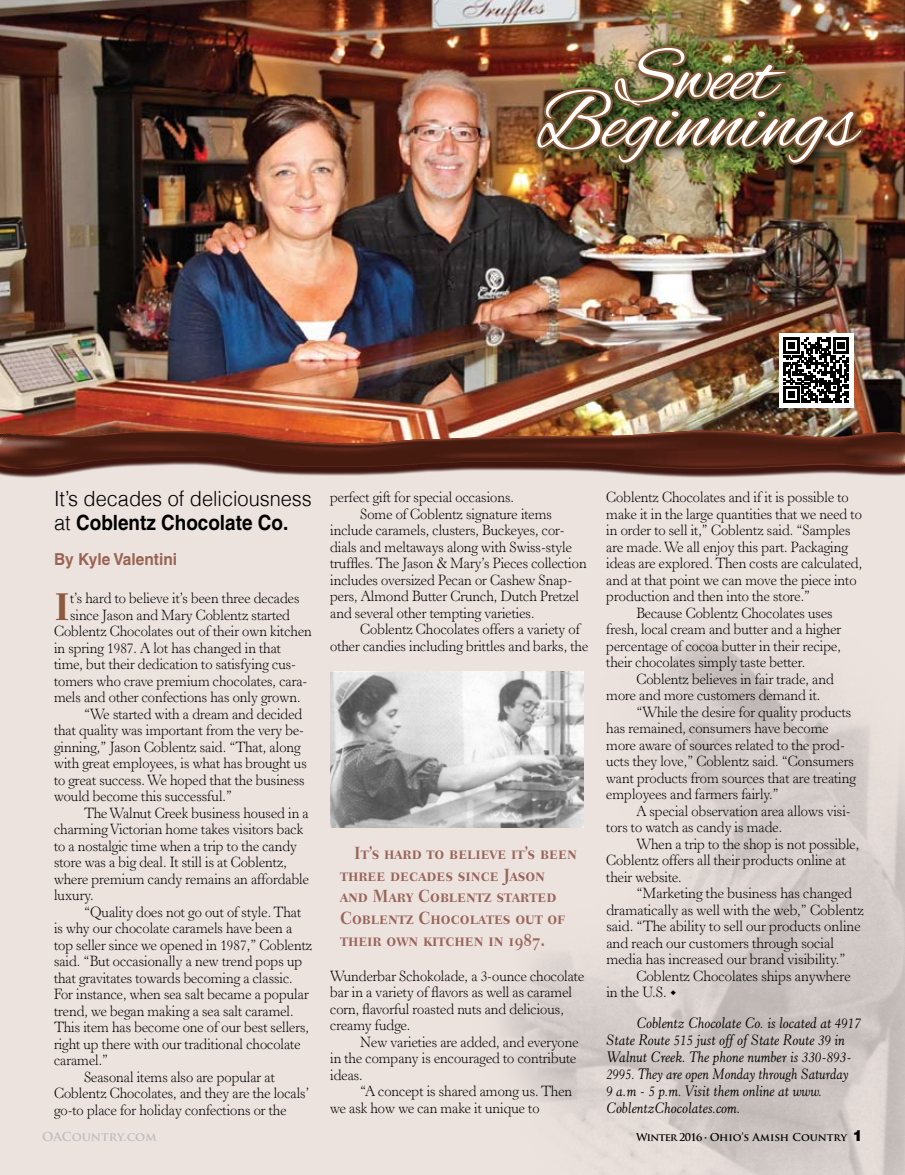
<style>
.page{position:relative;width:905px;height:1175px;background:#fff}
.page>*{position:absolute;margin:0;border:0;box-sizing:border-box;transform-origin:0 0}
.t1{font:39.3px "Fairfield LH Bold SC";color:#8c583e}
.t2{font:300 21px/24px "Helvetica";color:#000;scale:.95 1}
.t3{font:18px/21.6px "Fairfield LH Bold SC";color:#9a655a;scale:.89 1}
.t4{font:700 16.5px "Helvetica";color:#996353;scale:.94 1}
.t5{font:300 15px/16.5px "Horley Old Style";color:#000;scale:.94 1}
.t6{font:300 15px "Horley Old Style";color:#000;scale:.96 1}
.t7{font:italic 15px/17.1px "Horley Old Style";color:#000;scale:.91 1}
.t8{font:700 12px "Trajan Pro";color:#bcbdc0}
.t9{font:700 10.5px "Trajan Pro";letter-spacing:-.02em;color:#000}
.s1{font-weight:700}
.s2{font-family:"Bickley Script Let Plain";font-weight:400}
.s3{font-family:"Helvetica";font-weight:900;font-size:15px}
</style>
<div class="page">
<div style="left:0;top:452px;width:904px;height:722px;background:#ece3df"></div>
<img style="left:474px;top:638px;width:430px;height:536px">
<img style="left:0;top:0;width:904px;height:430px">
<img style="left:331px;top:671px;width:252px;height:156px">
<svg style="left:0;top:430px;width:904px;height:48px"></svg>
<div style="left:527px;top:38px;width:348px;height:139px;background:#000;opacity:.87"></div>
<img style="left:534px;top:45px;width:330px;height:121px">
<div style="left:778px;top:333px;width:75px;height:74px;background:#fff"></div>
<svg style="left:783px;top:337px;width:65px;height:65px"></svg>
<svg style="left:671px;top:990px;width:5px;height:5px"></svg>
<h2 class="t2" style="left:54px;top:487px;width:273px">It’s decades of deliciousness at <span class="s1">Coblentz Chocolate Co.</span></h2>
<p class="t4" style="left:54px;top:549px;width:132px">By Kyle Valentini</p>
<h1 class="t1" style="left:54px;top:585px;width:18px">I</h1>
<p class="t5" style="left:70px;top:590px;width:245px">t’s hard to believe it’s been three decades</p>
<p class="t5" style="left:70px;top:607px;width:235px">since Jason and Mary Coblentz started</p>
<p class="t5" style="left:54px;top:623px;width:276px">Coblentz Chocolates out of their own kitchen</p>
<p class="t5" style="left:54px;top:640px;width:243px">in spring 1987. A lot has changed in that</p>
<p class="t5" style="left:54px;top:656px;width:259px">time, but their dedication to satisfying cus-</p>
<p class="t5" style="left:54px;top:673px;width:271px">tomers who crave premium chocolates, cara-</p>
<p class="t5" style="left:54px;top:689px;width:264px">mels and other confections has only grown.</p>
<p class="t5" style="left:84px;top:706px;width:234px">“We started with a dream and decided</p>
<p class="t5" style="left:54px;top:722px;width:267px">that quality was important from the very be-</p>
<p class="t5" style="left:54px;top:739px;width:264px">ginning,” Jason Coblentz said. “That, along</p>
<p class="t5" style="left:54px;top:755px;width:270px">with great employees, is what has brought us</p>
<p class="t5" style="left:54px;top:772px;width:268px">to great success. We hoped that the business</p>
<p class="t5" style="left:54px;top:788px;width:191px">would become this successful.”</p>
<p class="t5" style="left:84px;top:805px;width:240px">The Walnut Creek business housed in a</p>
<p class="t5" style="left:54px;top:821px;width:266px">charming Victorian home takes visitors back</p>
<p class="t5" style="left:54px;top:838px;width:260px">to a nostalgic time when a trip to the candy</p>
<p class="t5" style="left:54px;top:854px;width:249px">store was a big deal. It still is at Coblentz,</p>
<p class="t5" style="left:54px;top:871px;width:273px">where premium candy remains an affordable</p>
<p class="t5" style="left:54px;top:887px;width:44px">luxury.</p>
<p class="t5" style="left:84px;top:904px;width:232px">“Quality does not go out of style. That</p>
<p class="t5" style="left:54px;top:920px;width:255px">is why our chocolate caramels have been a</p>
<p class="t5" style="left:54px;top:937px;width:276px">top seller since we opened in 1987,” Coblentz</p>
<p class="t5" style="left:54px;top:953px;width:265px">said. “But occasionally a new trend pops up</p>
<p class="t5" style="left:54px;top:970px;width:255px">that gravitates towards becoming a classic.</p>
<p class="t5" style="left:54px;top:986px;width:272px">For instance, when sea salt became a popular</p>
<p class="t5" style="left:54px;top:1003px;width:256px">trend, we began making a sea salt caramel.</p>
<p class="t5" style="left:54px;top:1019px;width:273px">This item has become one of our best sellers,</p>
<p class="t5" style="left:54px;top:1036px;width:264px">right up there with our traditional chocolate</p>
<p class="t5" style="left:54px;top:1052px;width:59px">caramel.”</p>
<p class="t5" style="left:84px;top:1069px;width:204px">Seasonal items also are popular at</p>
<p class="t5" style="left:54px;top:1085px;width:273px">Coblentz Chocolates, and they are the locals’</p>
<p class="t5" style="left:54px;top:1102px;width:249px">go-to place for holiday confections or the</p>
<p class="t5" style="left:330px;top:489px;width:197px">perfect gift for special occasions.</p>
<p class="t5" style="left:360px;top:506px;width:205px">Some of Coblentz signature items</p>
<p class="t5" style="left:330px;top:522px;width:251px">include caramels, clusters, Buckeyes, cor-</p>
<p class="t5" style="left:330px;top:539px;width:259px">dials and meltaways along with Swiss-style</p>
<p class="t5" style="left:330px;top:555px;width:274px">truffles. The Jason &amp; Mary’s Pieces collection</p>
<p class="t5" style="left:330px;top:572px;width:259px">includes oversized Pecan or Cashew Snap-</p>
<p class="t5" style="left:330px;top:588px;width:266px">pers, Almond Butter Crunch, Dutch Pretzel</p>
<p class="t5" style="left:330px;top:605px;width:219px">and several other tempting varieties.</p>
<p class="t5" style="left:360px;top:621px;width:235px">Coblentz Chocolates offers a variety of</p>
<p class="t5" style="left:330px;top:638px;width:276px">other candies including brittles and barks, the</p>
<p class="t3" style="left:340px;top:843px;width:267px;text-indent:14px">It’s hard to believe it’s been three decades since Jason and Mary Coblentz started<br>Coblentz Chocolates out of their own kitchen in 1987.</p>
<p class="t5" style="left:330px;top:968px;width:272px">Wunderbar Schokolade, a 3-ounce chocolate bar in a variety of flavors as well as caramel corn, flavorful roasted nuts and delicious, creamy fudge.</p>
<p class="t5" style="left:330px;top:1034px;width:266px;text-indent:30px">New varieties are added, and everyone in the company is encouraged to contribute ideas.</p>
<p class="t5" style="left:330px;top:1083px;width:259px;text-indent:30px">“A concept is shared among us. Then we ask how we can make it unique to</p>
<p class="t5" style="left:606px;top:489px;width:259px">Coblentz Chocolates and if it is possible to</p>
<p class="t5" style="left:606px;top:506px;width:273px">make it in the large quantities that we need to</p>
<p class="t5" style="left:606px;top:522px;width:261px">in order to sell it,” Coblentz said. “Samples</p>
<p class="t5" style="left:606px;top:539px;width:258px">are made. We all enjoy this part. Packaging</p>
<p class="t5" style="left:606px;top:555px;width:274px">ideas are explored. Then costs are calculated,</p>
<p class="t5" style="left:606px;top:572px;width:268px">and at that point we can move the piece into</p>
<p class="t5" style="left:606px;top:588px;width:218px">production and then into the store.”</p>
<p class="t5" style="left:636px;top:605px;width:210px">Because Coblentz Chocolates uses</p>
<p class="t5" style="left:606px;top:621px;width:251px">fresh, local cream and butter and a higher</p>
<p class="t5" style="left:606px;top:638px;width:251px">percentage of cocoa butter in their recipe,</p>
<p class="t5" style="left:606px;top:654px;width:213px">their chocolates simply taste better.</p>
<p class="t5" style="left:636px;top:671px;width:212px">Coblentz believes in fair trade, and</p>
<p class="t5" style="left:606px;top:687px;width:229px">more and more customers demand it.</p>
<p class="t5" style="left:636px;top:704px;width:230px">“While the desire for quality products</p>
<p class="t5" style="left:606px;top:720px;width:238px">has remained, consumers have become</p>
<p class="t5" style="left:606px;top:737px;width:255px">more aware of sources related to the prod-</p>
<p class="t5" style="left:606px;top:753px;width:265px">ucts they love,” Coblentz said. “Consumers</p>
<p class="t5" style="left:606px;top:770px;width:267px">want products from sources that are treating</p>
<p class="t5" style="left:606px;top:786px;width:185px">employees and farmers fairly.”</p>
<p class="t5" style="left:636px;top:803px;width:229px">A special observation area allows visi-</p>
<p class="t5" style="left:606px;top:819px;width:189px">tors to watch as candy is made.</p>
<p class="t5" style="left:636px;top:836px;width:238px">When a trip to the shop is not possible,</p>
<p class="t5" style="left:606px;top:852px;width:256px">Coblentz offers all their products online at</p>
<p class="t5" style="left:606px;top:869px;width:82px">their website.</p>
<p class="t6" style="left:636px;top:884px;width:226px">“Marketing the business has changed</p>
<p class="t6" style="left:606px;top:901px;width:270px">dramatically as well with the web,” Coblentz</p>
<p class="t6" style="left:606px;top:917px;width:266px">said. “The ability to sell our products online</p>
<p class="t6" style="left:606px;top:934px;width:239px">and reach our customers through social</p>
<p class="t6" style="left:606px;top:950px;width:251px">media has increased our brand visibility.”</p>
<p class="t6" style="left:636px;top:967px;width:225px">Coblentz Chocolates ships anywhere</p>
<p class="t6" style="left:606px;top:983px;width:64px">in the U.S.</p>
<p class="t7" style="left:606px;top:1014px;width:281px;text-indent:30px">Coblentz Chocolate Co. is located at 4917<br>State Route 515 just off of State Route 39 in Walnut Creek. The phone number is 330-893- 2995. They are open Monday through Saturday<br>9 a.m - 5 p.m. Visit them online at www.<br>CoblentzChocolates.com.</p>
<p class="t8" style="left:42px;top:1129px;width:116px">OACountry.com</p>
<p class="t9" style="left:636px;top:1130px;width:228px">Winter 2016 <span class="s2">•</span> Ohio’s Amish Country <span class="s3">1</span></p>
</div>
